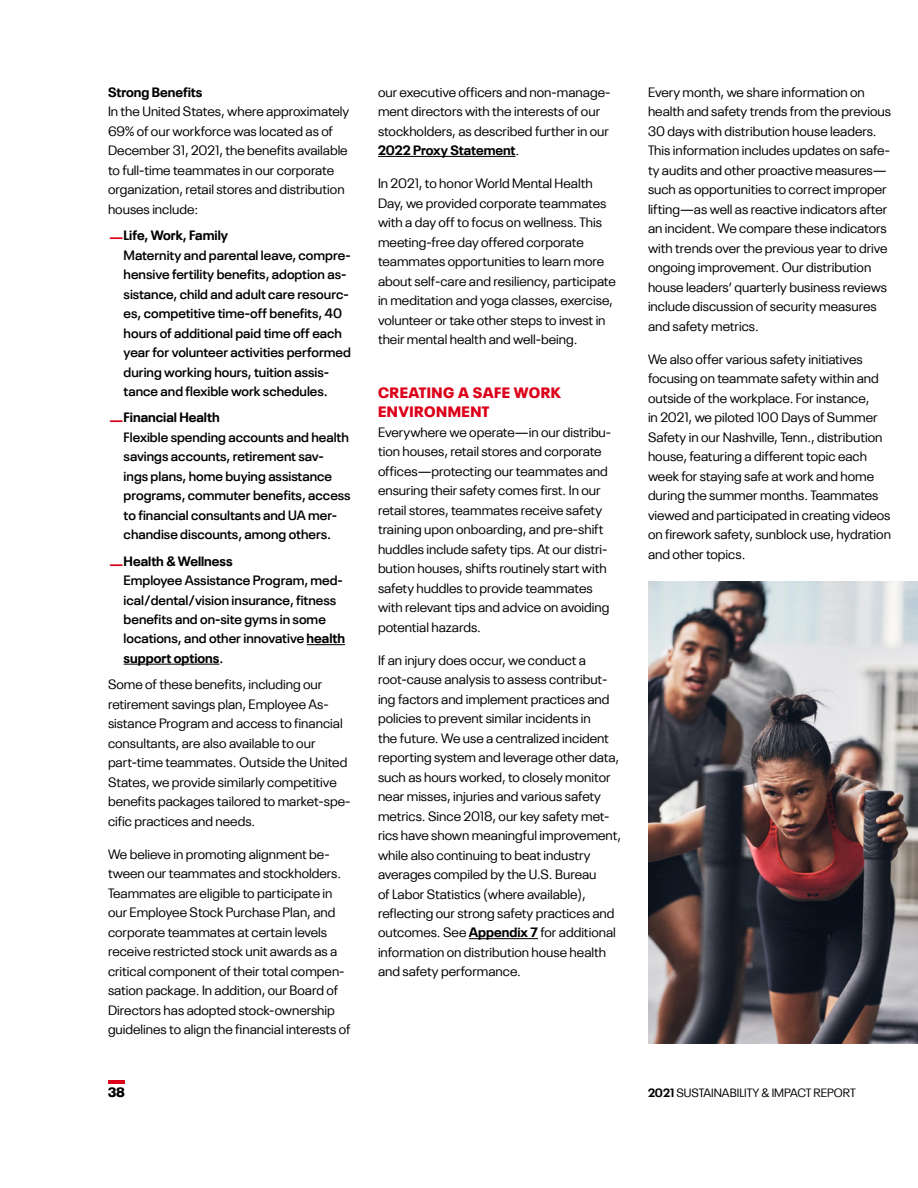
<style>
.page{position:relative;width:918px;height:1188px;background:#fff}
.page>*{position:absolute;margin:0;border:0;box-sizing:border-box;transform-origin:0 0}
.t1{font:900 15px/19.5px "Neue Plak";letter-spacing:.035em;color:#dc0019}
.t2{font:13.5px/19.5px "Neue Plak";color:#000}
.t3{font:600 13.5px/19.5px "Neue Plak";color:#000}
.t4{font:700 13.5px "Neue Plak";color:#000}
.t5{font:700 13.5px "Neue Plak";color:#dc0019}
.t6{font:900 13.5px "Neue Plak";color:#000}
.t7{font:12px "Neue Plak";color:#000}
.s1{font-weight:700}
</style>
<div class="page">
<img style="left:648px;top:581px;width:270px;height:463px">
<hr style="left:108px;top:1080px;width:17px;height:3px;background:#dc0019">
<hr style="left:307px;top:644px;width:38px;height:1px;background:#000">
<hr style="left:124px;top:664px;width:95px;height:1px;background:#000">
<hr style="left:378px;top:156px;width:138px;height:1px;background:#000">
<hr style="left:469px;top:938px;width:69px;height:1px;background:#000">
<p class="t4" style="left:108px;top:81px;width:96px">Strong Benefits</p>
<p class="t2" style="left:108px;top:101px;width:243px">In the United States, where approximately 69% of our workforce was located as of December 31, 2021, the benefits available to full-time teammates in our corporate organization, retail stores and distribution houses include:</p>
<p class="t4" style="left:124px;top:225px;width:106px">Life, Work, Family</p>
<p class="t3" style="left:124px;top:244px;width:229px">Maternity and parental leave, compre&shy;hensive fertility benefits, adoption as&shy;sistance, child and adult care resourc&shy;es, competitive time-off benefits, 40 hours of additional paid time off each year for volunteer activities performed during working hours, tuition assis&shy;tance and flexible work schedules.</p>
<p class="t4" style="left:124px;top:407px;width:98px">Financial Health</p>
<p class="t3" style="left:124px;top:426px;width:229px">Flexible spending accounts and health savings accounts, retirement sav&shy;ings plans, home buying assistance programs, commuter benefits, access to financial consultants and UA mer&shy;chandise discounts, among others.</p>
<p class="t4" style="left:124px;top:550px;width:111px">Health &amp; Wellness</p>
<p class="t3" style="left:124px;top:569px;width:223px">Employee Assistance Program, med&shy;ical/dental/vision insurance, fitness benefits and on-site gyms in some locations, and other innovative <span class="s1">health support options</span>.</p>
<p class="t2" style="left:108px;top:673px;width:244px">Some of these benefits, including our retirement savings plan, Employee As&shy;sistance Program and access to financial consultants, are also available to our part-time teammates. Outside the United States, we provide similarly competitive benefits packages tailored to market-spe&shy;cific practices and needs.</p>
<p class="t2" style="left:108px;top:843px;width:244px">We believe in promoting alignment be&shy;tween our teammates and stockholders.<br>Teammates are eligible to participate in our Employee Stock Purchase Plan, and corporate teammates at certain levels receive restricted stock unit awards as a critical component of their total compen&shy;sation package. In addition, our Board of Directors has adopted stock-ownership guidelines to align the financial interests of</p>
<p class="t5" style="left:110px;top:227px;width:15px">—</p>
<p class="t5" style="left:110px;top:409px;width:15px">—</p>
<p class="t5" style="left:110px;top:553px;width:15px">—</p>
<p class="t6" style="left:108px;top:1081px;width:19px">38</p>
<p class="t2" style="left:378px;top:81px;width:234px">our executive officers and non-manage&shy;ment directors with the interests of our stockholders, as described further in our <span class="s1">2022 Proxy Statement</span>.</p>
<p class="t2" style="left:378px;top:173px;width:239px">In 2021, to honor World Mental Health Day, we provided corporate teammates with a day off to focus on wellness. This meeting-free day offered corporate teammates opportunities to learn more about self-care and resiliency, participate in meditation and yoga classes, exercise, volunteer or take other steps to invest in their mental health and well-being.</p>
<p class="t1" style="left:378px;top:381px;width:185px">CREATING A SAFE WORK<br>ENVIRONMENT</p>
<p class="t2" style="left:378px;top:421px;width:235px">Everywhere we operate—in our distribu&shy;tion houses, retail stores and corporate offices—protecting our teammates and ensuring their safety comes first. In our retail stores, teammates receive safety training upon onboarding, and pre-shift huddles include safety tips. At our distri&shy;bution houses, shifts routinely start with safety huddles to provide teammates with relevant tips and advice on avoiding potential hazards.</p>
<p class="t2" style="left:378px;top:649px;width:245px">If an injury does occur, we conduct a root-cause analysis to assess contribut&shy;ing factors and implement practices and policies to prevent similar incidents in<br>the future. We use a centralized incident reporting system and leverage other data, such as hours worked, to closely monitor near misses, injuries and various safety metrics. Since 2018, our key safety met&shy;rics have shown meaningful improvement, while also continuing to beat industry averages compiled by the U.S. Bureau<br>of Labor Statistics (where available), reflecting our strong safety practices and outcomes. See <span class="s1">Appendix 7</span> for additional information on distribution house health and safety performance.</p>
<p class="t2" style="left:648px;top:81px;width:245px">Every month, we share information on health and safety trends from the previous 30 days with distribution house leaders.<br>This information includes updates on safe&shy;ty audits and other proactive measures— such as opportunities to correct improper lifting—as well as reactive indicators after an incident. We compare these indicators with trends over the previous year to drive ongoing improvement. Our distribution house leaders’ quarterly business reviews include discussion of security measures and safety metrics.</p>
<p class="t2" style="left:648px;top:348px;width:245px">We also offer various safety initiatives focusing on teammate safety within and outside of the workplace. For instance,<br>in 2021, we piloted 100 Days of Summer Safety in our Nashville, Tenn., distribution house, featuring a different topic each week for staying safe at work and home during the summer months. Teammates viewed and participated in creating videos on firework safety, sunblock use, hydration and other topics.</p>
<p class="t7" style="left:648px;top:1084px;width:209px"><span class="s1">2021</span> SUSTAINABILITY &amp; IMPACT REPORT</p>
</div>
